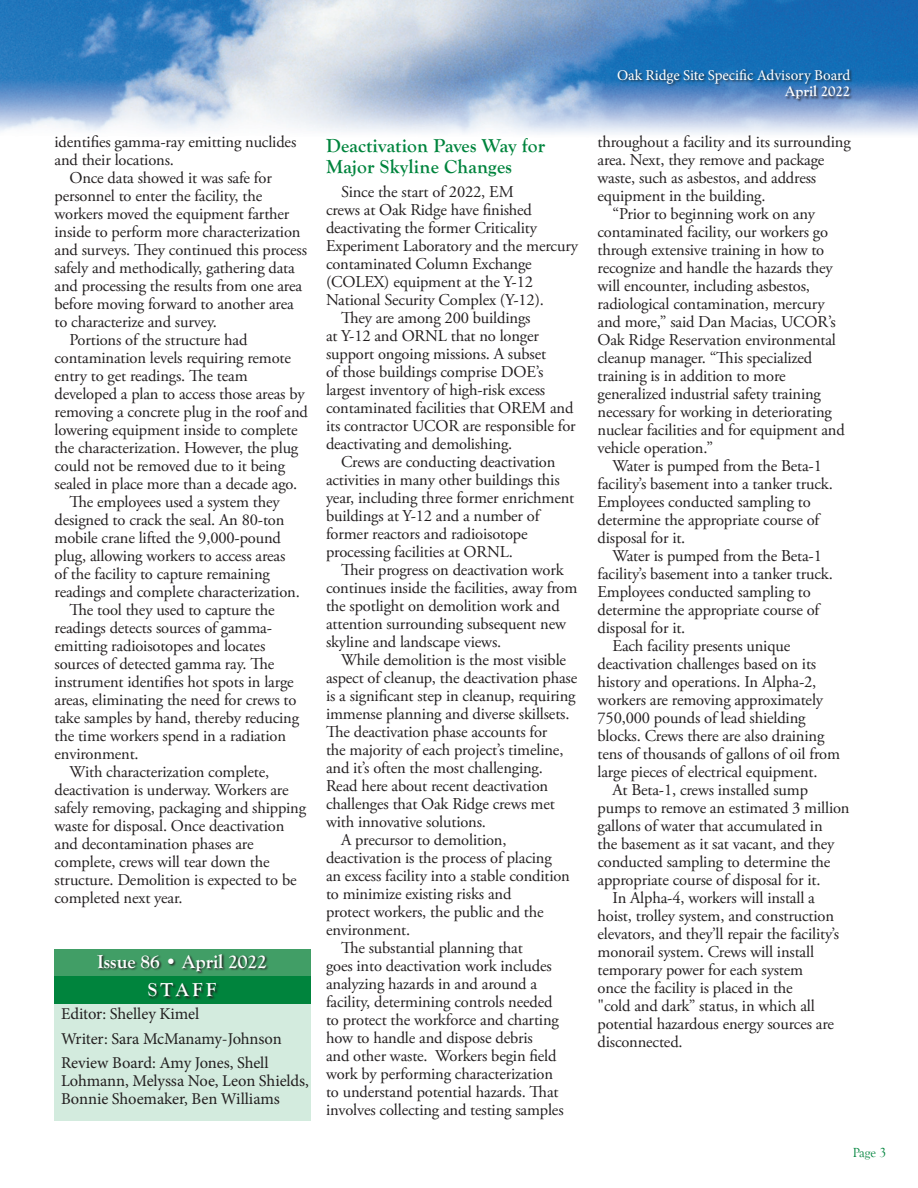
<style>
.page{position:relative;width:918px;height:1188px;background:#fff}
.page>*{position:absolute;margin:0;border:0;box-sizing:border-box;transform-origin:0 0}
.Advocate_Briefs_head{font:700 19.5px/21px "Goudy Old Style T";letter-spacing:.01em;color:#00843d}
.t1{font:700 19.5px "Goudy Old Style T";letter-spacing:-.005em;color:#fff}
.Advocate_Body_Text{font:16.5px/18px "Adobe Garamond Pro";letter-spacing:-.01em;color:#231f20}
.t2{font:16.5px/18px "Minion Pro";letter-spacing:-.01em;color:#231f20}
.t3{font:15px "Minion Pro";letter-spacing:-.005em;color:#fff}
.t4{font:700 15px "Goudy Old Style T";letter-spacing:-.005em;color:#fff}
.t5{font:13.5px "Goudy Old Style T";color:#00843d}
</style>
<div class="page">
<img style="left:0;top:0;width:918px;height:134px">
<div style="left:618px;top:68px;width:236px;height:34px;background:#231f20;opacity:.75"></div>
<div style="left:54px;top:950px;width:256px;height:44px;background:#419e66"></div>
<div style="left:54px;top:976px;width:256px;height:144px;background:#d3ebde"></div>
<div style="left:54px;top:977px;width:256px;height:27px;background:#00843d"></div>
<div style="left:148px;top:983px;width:72px;height:17px;background:#231f20;opacity:.9"></div>
<div style="left:97px;top:954px;width:172px;height:21px;background:#231f20;opacity:.9"></div>
<p class="Advocate_Body_Text" style="left:55px;top:133px;width:243px">identifies gamma-ray emitting nuclides and their locations.</p>
<p class="Advocate_Body_Text" style="left:55px;top:169px;width:254px;text-indent:15px">Once data showed it was safe for personnel to enter the facility, the workers moved the equipment farther inside to perform more characterization and surveys. They continued this process safely and methodically, gathering data and processing the results from one area before moving forward to another area to characterize and survey.</p>
<p class="Advocate_Body_Text" style="left:55px;top:331px;width:255px;text-indent:15px">Portions of the structure had contamination levels requiring remote entry to get readings. The team developed a plan to access those areas by removing a concrete plug in the roof and lowering equipment inside to complete the characterization. However, the plug could not be removed due to it being sealed in place more than a decade ago.</p>
<p class="Advocate_Body_Text" style="left:55px;top:493px;width:247px;text-indent:15px">The employees used a system they designed to crack the seal. An 80-ton mobile crane lifted the 9,000-pound plug, allowing workers to access areas of the facility to capture remaining readings and complete characterization.</p>
<p class="Advocate_Body_Text" style="left:55px;top:601px;width:246px;text-indent:15px">The tool they used to capture the readings detects sources of gamma&shy;emitting radioisotopes and locates sources of detected gamma ray. The instrument identifies hot spots in large areas, eliminating the need for crews to take samples by hand, thereby reducing the time workers spend in a radiation environment.</p>
<p class="Advocate_Body_Text" style="left:55px;top:763px;width:253px;text-indent:15px">With characterization complete, deactivation is underway. Workers are safely removing, packaging and shipping waste for disposal. Once deactivation and decontamination phases are complete, crews will tear down the structure. Demolition is expected to be completed next year.</p>
<p class="t1" style="left:97px;top:951px;width:171px">Issue 86 • April 2022</p>
<p class="t2" style="left:61px;top:1005px;width:140px">Editor: Shelley Kimel</p>
<p class="t2" style="left:61px;top:1029px;width:222px">Writer: Sara McManamy-Johnson</p>
<p class="t2" style="left:61px;top:1054px;width:249px">Review Board: Amy Jones, Shell<br>Lohmann, Melyssa Noe, Leon Shields,<br>Bonnie Shoemaker, Ben Williams</p>
<p class="t1" style="left:148px;top:979px;width:70px">STAFF</p>
<p class="Advocate_Briefs_head" style="left:326px;top:136px;width:221px">Deactivation Paves Way for<br>Major Skyline Changes</p>
<p class="Advocate_Body_Text" style="left:326px;top:184px;width:254px;text-indent:15px">Since the start of 2022, EM<br>crews at Oak Ridge have finished deactivating the former Criticality<br>Experiment Laboratory and the mercury contaminated Column Exchange (COLEX) equipment at the Y-12<br>National Security Complex (Y-12).</p>
<p class="Advocate_Body_Text" style="left:326px;top:310px;width:251px;text-indent:15px">They are among 200 buildings<br>at Y-12 and ORNL that no longer support ongoing missions. A subset<br>of those buildings comprise DOE’s largest inventory of high-risk excess contaminated facilities that OREM and its contractor UCOR are responsible for deactivating and demolishing.</p>
<p class="Advocate_Body_Text" style="left:326px;top:454px;width:250px;text-indent:15px">Crews are conducting deactivation activities in many other buildings this year, including three former enrichment buildings at Y-12 and a number of former reactors and radioisotope processing facilities at ORNL.</p>
<p class="Advocate_Body_Text" style="left:326px;top:562px;width:253px;text-indent:15px">Their progress on deactivation work continues inside the facilities, away from the spotlight on demolition work and attention surrounding subsequent new skyline and landscape views.</p>
<p class="Advocate_Body_Text" style="left:326px;top:652px;width:253px;text-indent:15px">While demolition is the most visible aspect of cleanup, the deactivation phase is a significant step in cleanup, requiring immense planning and diverse skillsets.<br>The deactivation phase accounts for<br>the majority of each project’s timeline, and it’s often the most challenging.<br>Read here about recent deactivation challenges that Oak Ridge crews met with innovative solutions.</p>
<p class="Advocate_Body_Text" style="left:326px;top:832px;width:245px;text-indent:15px">A precursor to demolition, deactivation is the process of placing an excess facility into a stable condition to minimize existing risks and<br>protect workers, the public and the environment.</p>
<p class="Advocate_Body_Text" style="left:326px;top:940px;width:239px;text-indent:15px">The substantial planning that<br>goes into deactivation work includes analyzing hazards in and around a facility, determining controls needed to protect the workforce and charting how to handle and dispose debris<br>and other waste. Workers begin field work by performing characterization to understand potential hazards. That involves collecting and testing samples</p>
<p class="t3" style="left:617px;top:65px;width:235px">Oak Ridge Site Specific Advisory Board</p>
<p class="t4" style="left:785px;top:83px;width:67px">April 2022</p>
<p class="Advocate_Body_Text" style="left:598px;top:133px;width:255px">throughout a facility and its surrounding area. Next, they remove and package waste, such as asbestos, and address equipment in the building.</p>
<p class="Advocate_Body_Text" style="left:598px;top:205px;width:249px;text-indent:15px">“Prior to beginning work on any contaminated facility, our workers go through extensive training in how to recognize and handle the hazards they will encounter, including asbestos, radiological contamination, mercury and more,” said Dan Macias, UCOR’s Oak Ridge Reservation environmental cleanup manager. “This specialized training is in addition to more generalized industrial safety training necessary for working in deteriorating nuclear facilities and for equipment and vehicle operation.”</p>
<p class="Advocate_Body_Text" style="left:598px;top:457px;width:237px;text-indent:15px">Water is pumped from the Beta-1 facility’s basement into a tanker truck.<br>Employees conducted sampling to determine the appropriate course of disposal for it.</p>
<p class="Advocate_Body_Text" style="left:598px;top:547px;width:237px;text-indent:15px">Water is pumped from the Beta-1 facility’s basement into a tanker truck.<br>Employees conducted sampling to determine the appropriate course of disposal for it.</p>
<p class="Advocate_Body_Text" style="left:598px;top:637px;width:244px;text-indent:15px">Each facility presents unique deactivation challenges based on its history and operations. In Alpha-2, workers are removing approximately 750,000 pounds of lead shielding blocks. Crews there are also draining tens of thousands of gallons of oil from large pieces of electrical equipment.</p>
<p class="Advocate_Body_Text" style="left:598px;top:781px;width:254px;text-indent:15px">At Beta-1, crews installed sump pumps to remove an estimated 3 million gallons of water that accumulated in<br>the basement as it sat vacant, and they conducted sampling to determine the appropriate course of disposal for it.</p>
<p class="Advocate_Body_Text" style="left:598px;top:889px;width:243px;text-indent:15px">In Alpha-4, workers will install a hoist, trolley system, and construction elevators, and they’ll repair the facility’s monorail system. Crews will install temporary power for each system<br>once the facility is placed in the<br>"cold and dark” status, in which all potential hazardous energy sources are disconnected.</p>
<p class="t5" style="left:853px;top:1146px;width:35px">Page 3</p>
</div>
